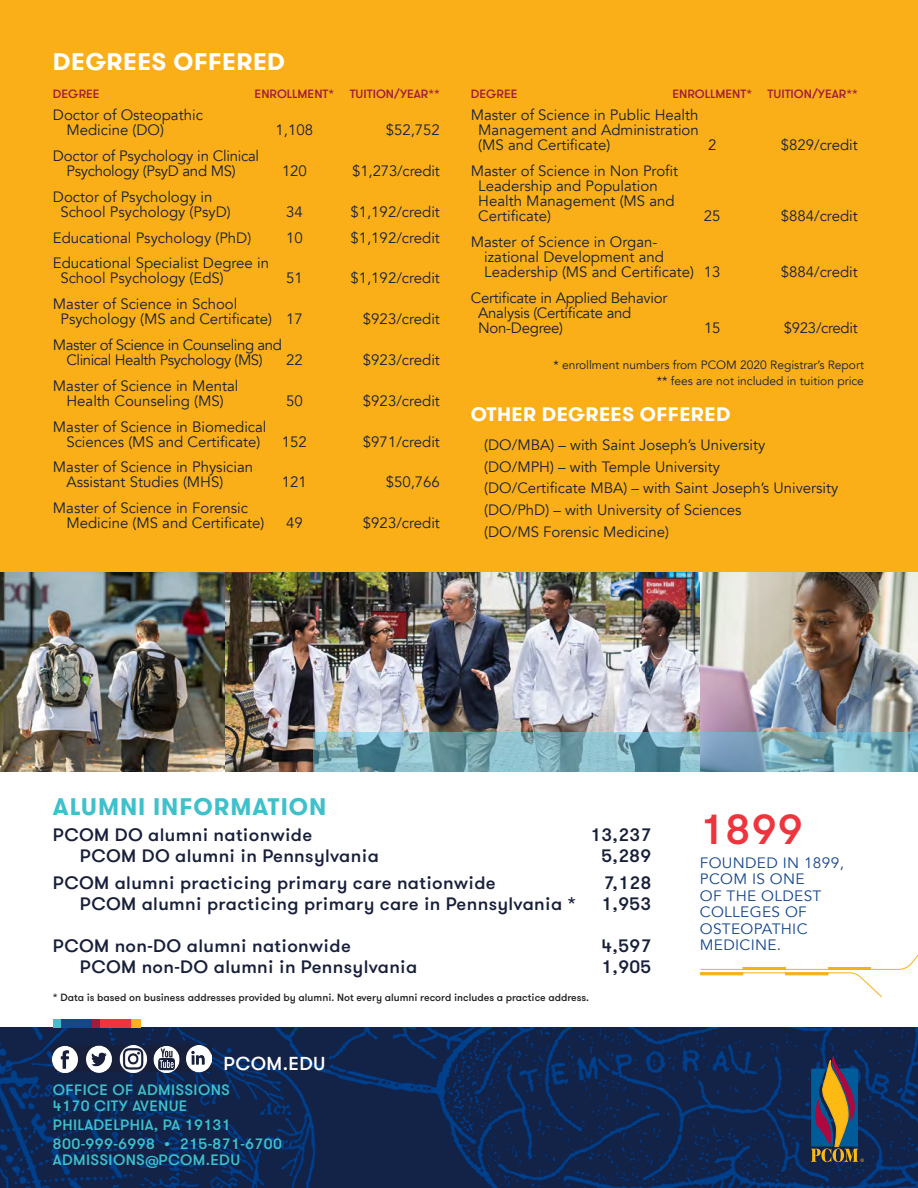
<style>
.page{position:relative;width:918px;height:1188px;background:#fff}
.page>*{position:absolute;margin:0;border:0;box-sizing:border-box;transform-origin:0 0}
.Section_Headers{font:500 42px "GT Walsheim";color:#ee343d}
.Head{font:700 24px "GT Walsheim";letter-spacing:.04em;color:#3ec1cb}
.Section_Headers-2{font:700 24px "GT Walsheim";letter-spacing:.02em;color:#fff}
.Section_Headers-3{font:700 19.5px "GT Walsheim";letter-spacing:.02em;color:#fff}
.Section_Headers-4{font:500 18.75px "GT Walsheim";letter-spacing:.02em;color:#fff}
.Section_Headers-5{font:500 18px "GT Walsheim";letter-spacing:.02em;color:#171f3a}
.t1{font:15px/15px "Avenir";color:#171f3a}
.t2{font:15px/15px "Avenir";letter-spacing:-.02em;color:#171f3a}
.Section_Headers-6{font:500 15px/16.5px "GT Walsheim";letter-spacing:.02em;color:#3ec1cb}
.Section_Headers-7{font:15px/16.5px "Avenir";letter-spacing:.02em;color:#15478b}
.t3{font:15px/15px "Avenir";letter-spacing:-.03em;color:#171f3a;text-align:center}
.t4{font:12px "Avenir";color:#171f3a}
.Section_Headers-8{font:500 12px "GT Walsheim";color:#a11c3b}
.t5{font:500 10.5px "GT Walsheim";color:#231f20}
</style>
<div class="page">
<div style="left:0;top:0;width:918px;height:572px;background:#faaf18"></div>
<img style="left:0;top:1028px;width:918px;height:160px">
<img style="left:0;top:572px;width:226px;height:199px">
<img style="left:700px;top:572px;width:218px;height:160px">
<img style="left:226px;top:572px;width:474px;height:199px">
<svg style="left:811px;top:1057px;width:53px;height:105px;background:#585855"></svg>
<svg style="left:313px;top:732px;width:605px;height:39px;background:#7aaab7"></svg>
<img style="left:53px;top:1046px;width:159px;height:26px">
<svg style="left:699px;top:954px;width:219px;height:44px"></svg>
<div style="left:700px;top:972px;width:43px;height:3px;background:#faaf18;border:1px solid #faaf18"></div>
<hr style="left:743px;top:967px;width:43px;height:3px;background:#faaf18">
<div style="left:785px;top:972px;width:43px;height:3px;background:#faaf18;border:1px solid #faaf18"></div>
<hr style="left:828px;top:967px;width:43px;height:2px;background:#faaf18">
<div style="left:53px;top:1019px;width:8px;height:9px;background:#3ec1cb"></div>
<div style="left:61px;top:1019px;width:31px;height:9px;background:#15478b"></div>
<div style="left:92px;top:1019px;width:9px;height:9px;background:#a11c3b"></div>
<div style="left:100px;top:1019px;width:31px;height:9px;background:#ee343d"></div>
<div style="left:131px;top:1019px;width:9px;height:9px;background:#fbb01c"></div>
<p class="Section_Headers-2" style="left:53px;top:46px;width:234px">DEGREES OFFERED</p>
<p class="Section_Headers-8" style="left:53px;top:87px;width:48px">DEGREE</p>
<p class="Section_Headers-8" style="left:255px;top:87px;width:81px">ENROLLMENT*</p>
<p class="Section_Headers-8" style="left:350px;top:87px;width:92px">TUITION/YEAR**</p>
<p class="t1" style="left:66px;top:108px;width:138px;text-indent:-14px">Doctor of Osteopathic<br>Medicine (DO)</p>
<p class="t1" style="left:276px;top:123px;width:39px">1,108</p>
<p class="t1" style="left:386px;top:123px;width:56px">$52,752</p>
<p class="t2" style="left:66px;top:149px;width:194px;text-indent:-14px">Doctor of Psychology in Clinical<br>Psychology (PsyD and MS)</p>
<p class="t1" style="left:60px;top:189px;width:172px;text-indent:-8px">Doctor of Psychology in<br>School Psychology (PsyD)</p>
<p class="t1" style="left:282px;top:164px;width:26px">120</p>
<p class="t1" style="left:352px;top:164px;width:89px">$1,273/credit</p>
<p class="t1" style="left:286px;top:204px;width:18px">34</p>
<p class="t1" style="left:350px;top:204px;width:91px">$1,192/credit</p>
<p class="t1" style="left:53px;top:230px;width:200px">Educational Psychology (PhD)</p>
<p class="t1" style="left:286px;top:230px;width:18px">10</p>
<p class="t1" style="left:350px;top:230px;width:91px">$1,192/credit</p>
<p class="t1" style="left:60px;top:256px;width:210px;text-indent:-8px">Educational Specialist Degree in<br>School Psychology (EdS)</p>
<p class="t1" style="left:286px;top:271px;width:18px">51</p>
<p class="t1" style="left:350px;top:271px;width:91px">$1,192/credit</p>
<p class="t1" style="left:60px;top:297px;width:244px;text-indent:-8px">Master of Science in School<br>Psychology (MS and Certificate) 17</p>
<p class="t1" style="left:363px;top:312px;width:78px">$923/credit</p>
<p class="t3" style="left:53px;top:338px;width:230px">Master of Science in Counseling and<br>Clinical Health Psychology (MS)</p>
<p class="t1" style="left:286px;top:353px;width:18px">22</p>
<p class="t1" style="left:363px;top:353px;width:78px">$923/credit</p>
<p class="t1" style="left:53px;top:378px;width:187px;text-align:center">Master of Science in Mental<br>Health Counseling (MS)</p>
<p class="t1" style="left:53px;top:419px;width:215px;text-align:center">Master of Science in Biomedical<br>Sciences (MS and Certificate)</p>
<p class="t1" style="left:66px;top:460px;width:188px;text-indent:-14px">Master of Science in Physician<br>Assistant Studies (MHS)</p>
<p class="t1" style="left:66px;top:501px;width:200px;text-indent:-14px">Master of Science in Forensic<br>Medicine (MS and Certificate)</p>
<p class="t1" style="left:286px;top:393px;width:18px">50</p>
<p class="t1" style="left:363px;top:393px;width:78px">$923/credit</p>
<p class="t1" style="left:282px;top:434px;width:27px">152</p>
<p class="t1" style="left:363px;top:434px;width:78px">$971/credit</p>
<p class="t1" style="left:282px;top:475px;width:27px">121</p>
<p class="t1" style="left:386px;top:475px;width:56px">$50,766</p>
<p class="t1" style="left:286px;top:516px;width:18px">49</p>
<p class="t1" style="left:363px;top:516px;width:78px">$923/credit</p>
<p class="Section_Headers-8" style="left:471px;top:87px;width:48px">DEGREE</p>
<p class="Section_Headers-8" style="left:672px;top:87px;width:81px">ENROLLMENT*</p>
<p class="Section_Headers-8" style="left:768px;top:87px;width:92px">TUITION/YEAR**</p>
<p class="t1" style="left:478px;top:108px;width:222px;text-align:justify;text-indent:-8px">Master of Science in Public Health Management and Administration (MS and Certificate)</p>
<p class="t1" style="left:708px;top:138px;width:10px">2</p>
<p class="t1" style="left:781px;top:138px;width:78px">$829/credit</p>
<p class="t1" style="left:478px;top:164px;width:202px;text-indent:-8px">Master of Science in Non Profit<br>Leadership and Population<br>Health Management (MS and<br>Certificate)</p>
<p class="t1" style="left:704px;top:209px;width:18px">25</p>
<p class="t1" style="left:781px;top:209px;width:78px">$884/credit</p>
<p class="t1" style="left:484px;top:234px;width:238px;text-indent:-14px">Master of Science in Organ-<br>izational Development and<br>Leadership (MS and Certificate) 13</p>
<p class="t1" style="left:781px;top:264px;width:78px">$884/credit</p>
<p class="t2" style="left:478px;top:290px;width:191px;text-indent:-8px">Certificate in Applied Behavior<br>Analysis (Certificate and<br>Non-Degree)</p>
<p class="t1" style="left:704px;top:320px;width:18px">15</p>
<p class="t2" style="left:784px;top:320px;width:75px">$923/credit</p>
<p class="t4" style="left:553px;top:358px;width:312px">* enrollment numbers from PCOM 2020 Registrar’s Report</p>
<p class="t4" style="left:657px;top:373px;width:209px">** fees are not included in tuition price</p>
<p class="Section_Headers-3" style="left:471px;top:402px;width:261px">OTHER DEGREES OFFERED</p>
<p class="t1" style="left:484px;top:437px;width:283px">(DO/MBA) – with Saint Joseph’s University</p>
<p class="t1" style="left:484px;top:459px;width:237px">(DO/MPH) – with Temple University</p>
<p class="t1" style="left:484px;top:481px;width:356px">(DO/Certificate MBA) – with Saint Joseph’s University</p>
<p class="t1" style="left:484px;top:503px;width:259px">(DO/PhD) – with University of Sciences</p>
<p class="t1" style="left:484px;top:524px;width:186px">(DO/MS Forensic Medicine)</p>
<p class="Head" style="left:53px;top:791px;width:275px">ALUMNI INFORMATION</p>
<p class="Section_Headers-5" style="left:53px;top:823px;width:261px">PCOM DO alumni nationwide</p>
<p class="Section_Headers-5" style="left:590px;top:823px;width:63px">13,237</p>
<p class="Section_Headers-5" style="left:80px;top:845px;width:300px">PCOM DO alumni in Pennsylvania</p>
<p class="Section_Headers-5" style="left:602px;top:845px;width:51px">5,289</p>
<p class="Section_Headers-5" style="left:53px;top:871px;width:444px">PCOM alumni practicing primary care nationwide</p>
<p class="Section_Headers-5" style="left:604px;top:871px;width:49px">7,128</p>
<p class="Section_Headers-5" style="left:80px;top:893px;width:498px">PCOM alumni practicing primary care in Pennsylvania *</p>
<p class="Section_Headers-5" style="left:602px;top:893px;width:51px">1,953</p>
<p class="Section_Headers-5" style="left:53px;top:934px;width:299px">PCOM non-DO alumni nationwide</p>
<p class="Section_Headers-5" style="left:602px;top:934px;width:51px">4,597</p>
<p class="Section_Headers-5" style="left:80px;top:955px;width:339px">PCOM non-DO alumni in Pennsylvania</p>
<p class="Section_Headers-5" style="left:602px;top:955px;width:51px">1,905</p>
<p class="t5" style="left:53px;top:991px;width:538px">* Data is based on business addresses provided by alumni. Not every alumni record includes a practice address.</p>
<p class="Section_Headers-4" style="left:224px;top:1052px;width:104px">PCOM.EDU</p>
<p class="Section_Headers-6" style="left:53px;top:1082px;width:179px">OFFICE OF ADMISSIONS<br>4170 CITY AVENUE</p>
<p class="Section_Headers-6" style="left:53px;top:1117px;width:179px">PHILADELPHIA, PA 19131</p>
<p class="Section_Headers-6" style="left:53px;top:1136px;width:231px">800-999-6998 <sup>.</sup> 215-871-6700</p>
<p class="Section_Headers-6" style="left:53px;top:1152px;width:189px">ADMISSIONS@PCOM.EDU</p>
<p class="Section_Headers" style="left:700px;top:803px;width:104px">1899</p>
<p class="Section_Headers-7" style="left:700px;top:854px;width:146px">FOUNDED IN 1899,<br>PCOM IS ONE<br>OF THE OLDEST<br>COLLEGES OF<br>OSTEOPATHIC<br>MEDICINE.</p>
</div>
